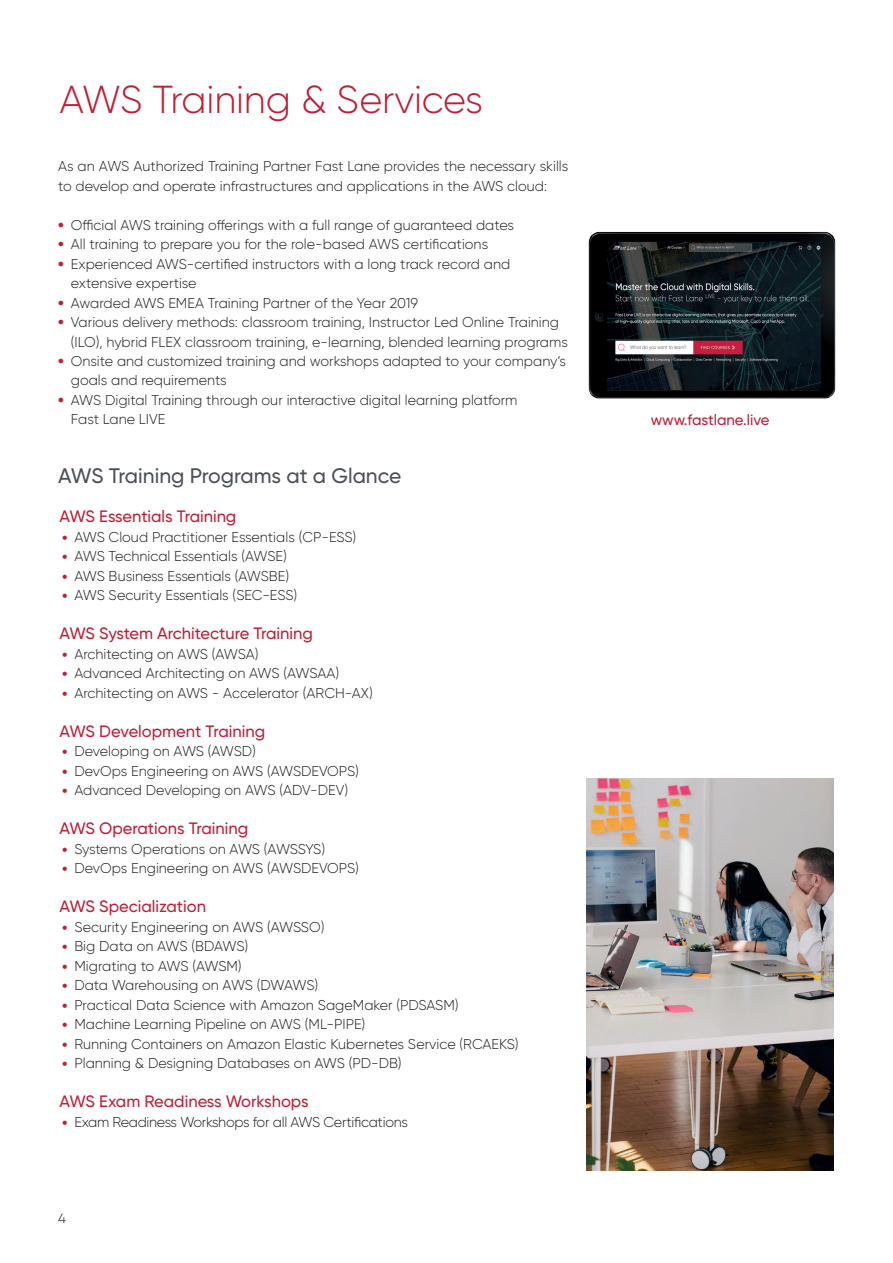
<style>
.page{position:relative;width:893px;height:1263px;background:#fff}
.page>*{position:absolute;margin:0;border:0;box-sizing:border-box;transform-origin:0 0}
.t1{font:300 39px "Gilroy";letter-spacing:-.005em;color:#c21f36}
.t2{font:500 21px "Gilroy";color:#4c5159}
.t3{font:500 16.5px "Gilroy";color:#c21f36}
.t4{font:500 15px "Gilroy";color:#c21f36}
.t5{font:300 14.25px/19.5px "Gilroy";color:#231f20}
.t6{font:300 14.25px "Gilroy";letter-spacing:-.02em;color:#231f20}
.t7{font:13.5px "Gilroy";color:#4c5159}
.s1{font-weight:900;color:#c21f36}
.s2{font-family:"Zapf Chancery";font-weight:500;font-style:italic;color:#c21f36}
</style>
<div class="page">
<img style="left:587px;top:778px;width:246px;height:392px">
<img style="left:588px;top:231px;width:248px;height:168px">
<img style="left:607px;top:242px;width:214px;height:147px">
<h1 class="t1" style="left:60px;top:75px;width:425px">AWS Training &amp; Services</h1>
<p class="t5" style="left:58px;top:156px;width:512px">As an AWS Authorized Training Partner Fast Lane provides the necessary skills to develop and operate infrastructures and applications in the AWS cloud:</p>
<p class="t5" style="left:58px;top:215px;width:457px"><span class="s1">•</span> Official AWS training offerings with a full range of guaranteed dates</p>
<p class="t5" style="left:58px;top:234px;width:432px"><span class="s1">•</span> All training to prepare you for the role-based AWS certifications</p>
<p class="t5" style="left:71px;top:254px;width:441px;text-indent:-13px"><span class="s1">•</span> Experienced AWS-certified instructors with a long track record and extensive expertise</p>
<p class="t5" style="left:58px;top:293px;width:362px"><span class="s1">•</span> Awarded AWS EMEA Training Partner of the Year 2019</p>
<p class="t5" style="left:71px;top:312px;width:498px;text-indent:-13px"><span class="s1">•</span> Various delivery methods: classroom training, Instructor Led Online Training (ILO), hybrid FLEX classroom training, e-learning, blended learning programs</p>
<p class="t5" style="left:71px;top:351px;width:497px;text-indent:-13px"><span class="s1">•</span> Onsite and customized training and workshops adapted to your company‘s goals and requirements</p>
<p class="t5" style="left:71px;top:390px;width:448px;text-indent:-13px"><span class="s1">•</span> AWS Digital Training through our interactive digital learning platform<br>Fast Lane LIVE</p>
<h2 class="t2" style="left:58px;top:463px;width:345px">AWS Training Programs at a Glance</h2>
<p class="t3" style="left:60px;top:506px;width:178px">AWS Essentials Training</p>
<p class="t5" style="left:60px;top:527px;width:298px"><span class="s2">•</span> AWS Cloud Practitioner Essentials (CP-ESS)</p>
<p class="t5" style="left:60px;top:546px;width:229px"><span class="s2">•</span> AWS Technical Essentials (AWSE)</p>
<p class="t5" style="left:60px;top:566px;width:231px"><span class="s2">•</span> AWS Business Essentials (AWSBE)</p>
<p class="t5" style="left:60px;top:585px;width:239px"><span class="s2">•</span> AWS Security Essentials (SEC-ESS)</p>
<p class="t3" style="left:60px;top:623px;width:255px">AWS System Architecture Training</p>
<p class="t5" style="left:60px;top:644px;width:201px"><span class="s2">•</span> Architecting on AWS (AWSA)</p>
<p class="t5" style="left:60px;top:663px;width:281px"><span class="s2">•</span> Advanced Architecting on AWS (AWSAA)</p>
<p class="t5" style="left:60px;top:683px;width:315px"><span class="s2">•</span> Architecting on AWS - Accelerator (ARCH-AX)</p>
<p class="t3" style="left:60px;top:721px;width:207px">AWS Development Training</p>
<p class="t5" style="left:60px;top:741px;width:198px"><span class="s2">•</span> Developing on AWS (AWSD)</p>
<p class="t5" style="left:60px;top:761px;width:301px"><span class="s2">•</span> DevOps Engineering on AWS (AWSDEVOPS)</p>
<p class="t5" style="left:60px;top:780px;width:290px"><span class="s2">•</span> Advanced Developing on AWS (ADV-DEV)</p>
<p class="t3" style="left:60px;top:818px;width:190px">AWS Operations Training</p>
<p class="t6" style="left:60px;top:840px;width:267px"><span class="s2">•</span> Systems Operations on AWS (AWSSYS)</p>
<p class="t5" style="left:60px;top:858px;width:301px"><span class="s2">•</span> DevOps Engineering on AWS (AWSDEVOPS)</p>
<p class="t3" style="left:60px;top:896px;width:148px">AWS Specialization</p>
<p class="t5" style="left:60px;top:917px;width:266px"><span class="s2">•</span> Security Engineering on AWS (AWSSO)</p>
<p class="t5" style="left:60px;top:936px;width:190px"><span class="s2">•</span> Big Data on AWS (BDAWS)</p>
<p class="t5" style="left:60px;top:956px;width:184px"><span class="s2">•</span> Migrating to AWS (AWSM)</p>
<p class="t5" style="left:60px;top:975px;width:260px"><span class="s2">•</span> Data Warehousing on AWS (DWAWS)</p>
<p class="t5" style="left:60px;top:995px;width:401px"><span class="s2">•</span> Practical Data Science with Amazon SageMaker (PDSASM)</p>
<p class="t5" style="left:60px;top:1014px;width:307px"><span class="s2">•</span> Machine Learning Pipeline on AWS (ML-PIPE)</p>
<p class="t5" style="left:60px;top:1034px;width:461px"><span class="s2">•</span> Running Containers on Amazon Elastic Kubernetes Service (RCAEKS)</p>
<p class="t5" style="left:60px;top:1053px;width:343px"><span class="s2">•</span> Planning &amp; Designing Databases on AWS (PD-DB)</p>
<p class="t3" style="left:60px;top:1091px;width:251px">AWS Exam Readiness Workshops</p>
<p class="t6" style="left:60px;top:1113px;width:350px"><span class="s2">•</span> Exam Readiness Workshops for all AWS Certifications</p>
<p class="t7" style="left:58px;top:1210px;width:9px">4</p>
<p class="t4" style="left:651px;top:410px;width:120px">www.fastlane.live</p>
</div>
